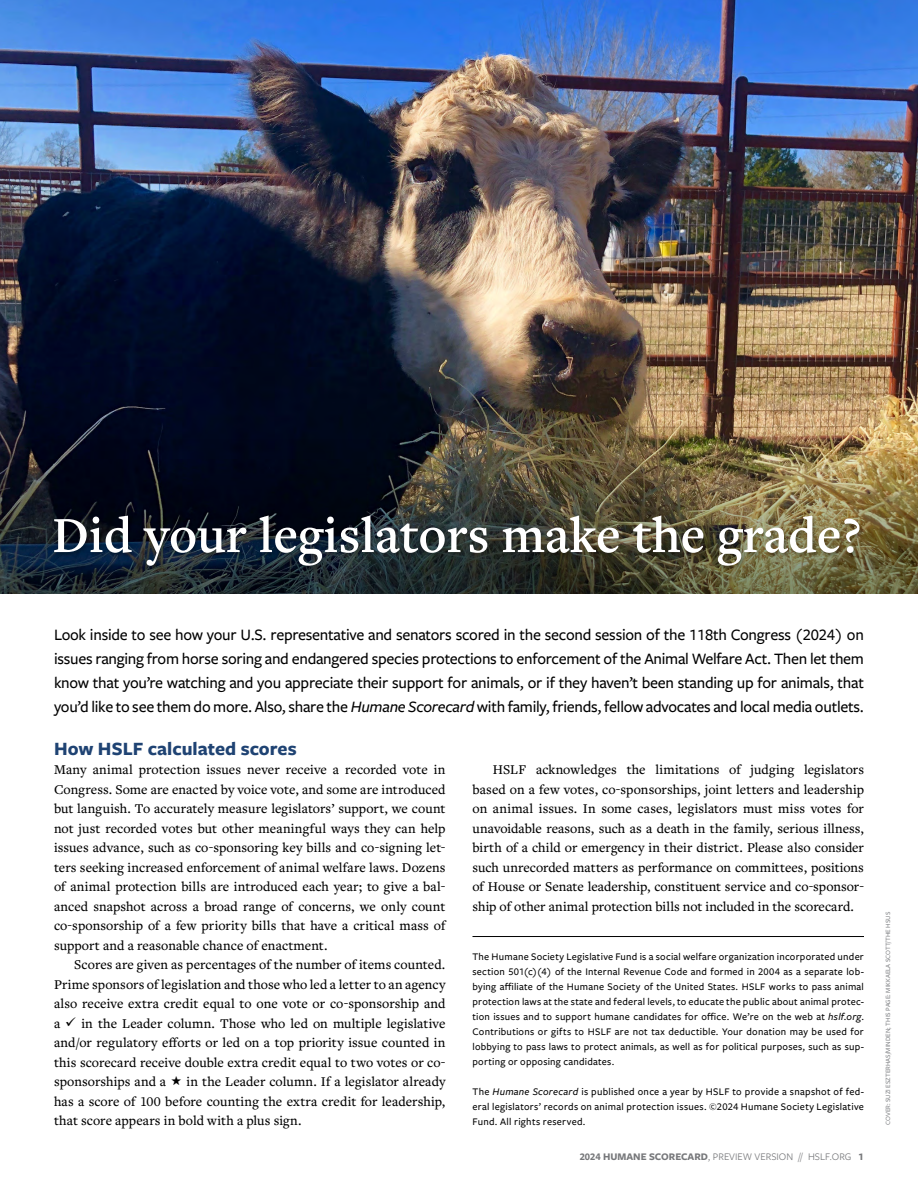
<style>
.page{position:relative;width:918px;height:1188px;background:#fff}
.page>*{position:absolute;margin:0;border:0;box-sizing:border-box;transform-origin:0 0}
.t1{font:600 52.5px "Freight Text Pro";color:#fff}
.t2{font:700 19.5px "Freight Sans Pro";color:#1f4373}
.t3{font:500 16.5px/24px "Freight Sans Pro";letter-spacing:-.015em;color:#000;text-align:justify}
.t4{font:500 13.95px/19.5px "Freight Text Pro";color:#000;text-align:justify}
.t5{font:500 10.5px/15px "Freight Sans Pro";letter-spacing:.025em;color:#000;text-align:justify}
.t6{font:10.5px "Freight Sans Pro";color:#77787b}
.t7{font:500 6.75px "Freight Sans Pro";color:#808285}
.s1{font-style:italic}
.s2{font-weight:700}
</style>
<div class="page">
<img style="left:0;top:0;width:918px;height:437px">
<img style="left:0;top:437px;width:918px;height:157px">
<div style="left:52px;top:514px;width:812px;height:56px;background:#000;opacity:.3"></div>
<hr style="left:472px;top:936px;width:392px;height:1px;background:#000">
<h1 class="t1" style="left:52px;top:500px;width:811px">Did your legislators make the grade?</h1>
<p class="t3" style="left:54px;top:622px;width:812px">Look inside to see how your U.S. representative and senators scored in the second session of the 118th Congress (2024) on issues ranging from horse soring and endangered species protections to enforcement of the Animal Welfare Act. Then let them know that you’re watching and you appreciate their support for animals, or if they haven’t been standing up for animals, that you’d like to see them do more. Also, share the <span class="s1">Humane Scorecard</span> with family, friends, fellow advocates and local media outlets.</p>
<h2 class="t2" style="left:54px;top:735px;width:244px">How HSLF calculated scores</h2>
<p class="t4" style="left:54px;top:759px;width:393px">Many animal protection issues never receive a recorded vote in Congress. Some are enacted by voice vote, and some are introduced but languish. To accurately measure legislators’ support, we count not just recorded votes but other meaningful ways they can help issues advance, such as co-sponsoring key bills and co-signing let&shy;ters seeking increased enforcement of animal welfare laws. Dozens of animal protection bills are introduced each year; to give a bal&shy;anced snapshot across a broad range of concerns, we only count co-sponsorship of a few priority bills that have a critical mass of support and a reasonable chance of enactment.</p>
<p class="t4" style="left:54px;top:954px;width:393px;text-indent:20px">Scores are given as percentages of the number of items counted.<br>Prime sponsors of legislation and those who led a letter to an agency also receive extra credit equal to one vote or co-sponsorship and a ✓ in the Leader column. Those who led on multiple legislative and/or regulatory efforts or led on a top priority issue counted in this scorecard receive double extra credit equal to two votes or co&shy;sponsorships and a</p>
<p class="t4" style="left:54px;top:1071px;width:393px;text-indent:133px">in the Leader column. If a legislator already has a score of 100 before counting the extra credit for leadership, that score appears in bold with a plus sign.</p>
<p class="t4" style="left:472px;top:759px;width:393px;text-indent:20px">HSLF acknowledges the limitations of judging legislators based on a few votes, co-sponsorships, joint letters and leadership on animal issues. In some cases, legislators must miss votes for unavoidable reasons, such as a death in the family, serious illness, birth of a child or emergency in their district. Please also consider such unrecorded matters as performance on committees, positions of House or Senate leadership, constituent service and co-sponsor&shy;ship of other animal protection bills not included in the scorecard.</p>
<p class="t5" style="left:472px;top:949px;width:393px">The Humane Society Legislative Fund is a social welfare organization incorporated under section 501(c)(4) of the Internal Revenue Code and formed in 2004 as a separate lob&shy;bying affiliate of the Humane Society of the United States. HSLF works to pass animal protection laws at the state and federal levels, to educate the public about animal protec&shy;tion issues and to support humane candidates for office. We’re on the web at <span class="s1">hslf.org</span>.<br>Contributions or gifts to HSLF are not tax deductible. Your donation may be used for lobbying to pass laws to protect animals, as well as for political purposes, such as sup&shy;porting or opposing candidates.</p>
<p class="t5" style="left:472px;top:1084px;width:393px">The <span class="s1">Humane Scorecard</span> is published once a year by HSLF to provide a snapshot of fed&shy;eral legislators’ records on animal protection issues. ©2024 Humane Society Legislative Fund. All rights reserved.</p>
<p class="t6" style="left:580px;top:1149px;width:286px"><span class="s2">2024 HUMANE SCORECARD</span>, PREVIEW VERSION // HSLF.ORG <span class="s2">1</span></p>
<p class="t7" style="left:884px;top:1125px;width:215px;rotate:-90deg">COVER: SUZI ESZTERHAS/MINDEN; THIS PAGE: MIKKAELA SCOTT/THE HSUS</p>
</div>
